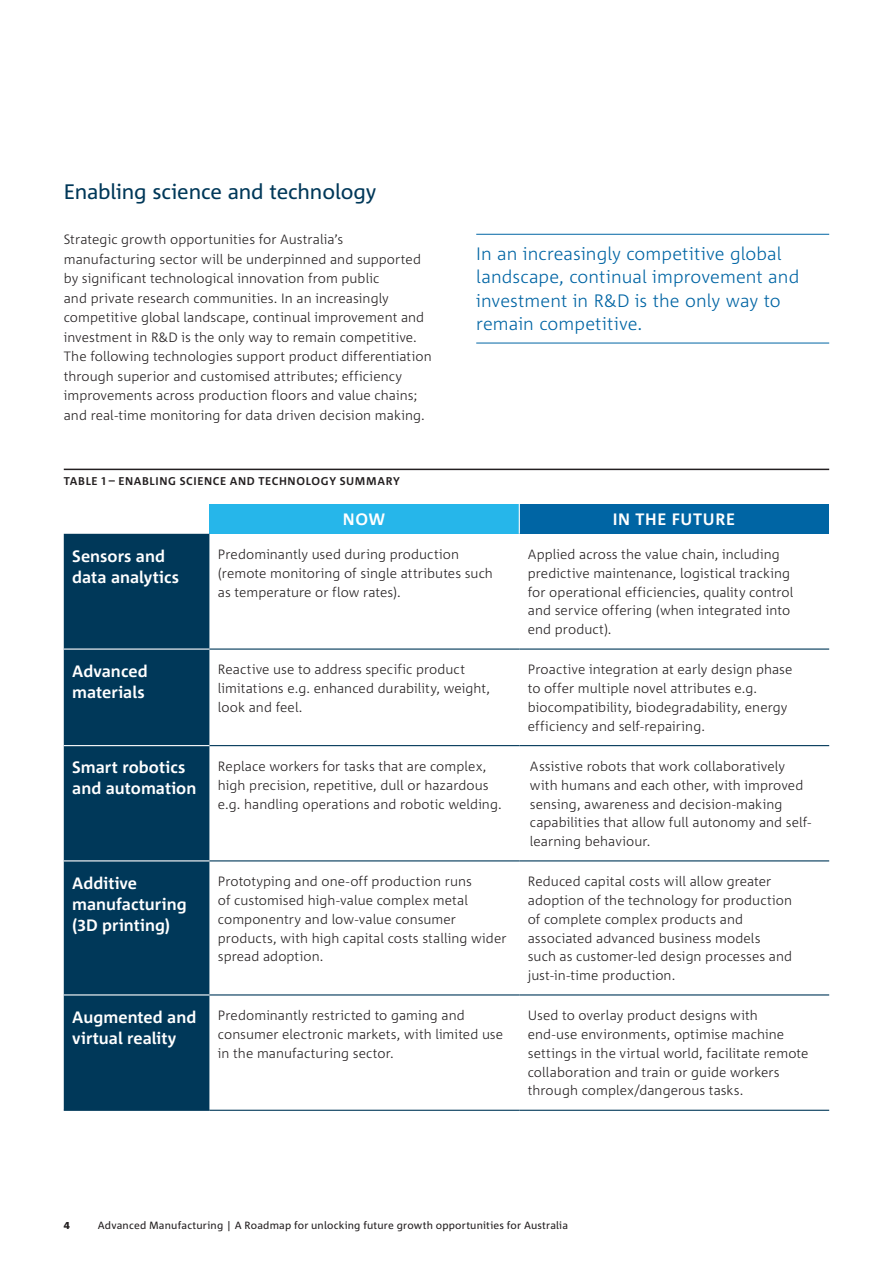
<style>
.page{position:relative;width:893px;height:1263px;background:#fff}
.page>*{position:absolute;margin:0;border:0;box-sizing:border-box;transform-origin:0 0}
.H2_Heading{font:21px "Corpid C1";letter-spacing:-.01em;color:#003859}
.PULL_QUOTE_-_Para_Ru{font:300 18px/23.2px "Corpid C1";letter-spacing:.005em;color:#0065a4}
.Table_text_-_light{font:700 16.5px/21px "Corpid C1";color:#fff}
.Table_header_row_-_L{font:700 16.5px "Corpid C1";letter-spacing:.04em;color:#fff}
.Table_text_-_light-2{font:300 13.5px/18.8px "Corpid C1";letter-spacing:.005em;color:#231f20}
.Body_Copy{font:300 13.5px/19.5px "Corpid C1";letter-spacing:.005em;color:#231f20}
.Table_Chart_heading{font:700 11.25px "Corpid C1";letter-spacing:.055em;color:#231f20}
.t1{font:10.5px "Corpid C1";letter-spacing:.015em;color:#231f20}
.t2{font:800 10.5px "Corpid C1";color:#231f20}
</style>
<div class="page">
<hr style="left:476px;top:234px;width:353px;height:1px;background:#0065a4">
<hr style="left:476px;top:343px;width:353px;height:1px;background:#0065a4">
<svg style="left:64px;top:533px;width:765px;height:577px"></svg>
<div style="left:209px;top:504px;width:310px;height:30px;background:#26b6ea"></div>
<div style="left:519px;top:504px;width:310px;height:30px;background:#0065a4"></div>
<div style="left:64px;top:534px;width:145px;height:576px;background:#003859"></div>
<hr style="left:209px;top:648px;width:310px;height:2px;background:#003859">
<hr style="left:519px;top:648px;width:310px;height:2px;background:#003859">
<hr style="left:209px;top:745px;width:310px;height:1px;background:#003859">
<hr style="left:519px;top:745px;width:310px;height:1px;background:#003859">
<hr style="left:209px;top:860px;width:310px;height:1px;background:#003859">
<hr style="left:519px;top:860px;width:310px;height:1px;background:#003859">
<hr style="left:209px;top:994px;width:310px;height:1px;background:#003859">
<hr style="left:519px;top:994px;width:310px;height:1px;background:#003859">
<hr style="left:209px;top:1110px;width:310px;height:1px;background:#003859">
<hr style="left:519px;top:1110px;width:310px;height:1px;background:#003859">
<hr style="left:64px;top:1110px;width:145px;height:1px;background:#003859">
<hr style="left:64px;top:648px;width:145px;height:2px;background:#fff">
<hr style="left:64px;top:745px;width:145px;height:1px;background:#fff">
<hr style="left:64px;top:860px;width:145px;height:1px;background:#fff">
<hr style="left:64px;top:994px;width:145px;height:1px;background:#fff">
<hr style="left:519px;top:504px;width:1px;height:30px;background:#fff">
<hr style="left:64px;top:469px;width:765px;height:1px;background:#231f20">
<h2 class="H2_Heading" style="left:64px;top:179px;width:314px">Enabling science and technology</h2>
<p class="Body_Copy" style="left:64px;top:230px;width:369px">Strategic growth opportunities for Australia’s manufacturing sector will be underpinned and supported by significant technological innovation from public<br>and private research communities. In an increasingly competitive global landscape, continual improvement and investment in R&amp;D is the only way to remain competitive.<br>The following technologies support product differentiation through superior and customised attributes; efficiency improvements across production floors and value chains; and real-time monitoring for data driven decision making.</p>
<p class="Table_Chart_heading" style="left:64px;top:474px;width:338px">TABLE 1 – ENABLING SCIENCE AND TECHNOLOGY SUMMARY</p>
<p class="PULL_QUOTE_-_Para_Ru" style="left:476px;top:242px;width:325px">In an increasingly competitive global landscape, continual improvement and investment in R&amp;D is the only way to remain competitive.</p>
<p class="Table_header_row_-_L" style="left:343px;top:509px;width:44px">NOW</p>
<p class="Table_header_row_-_L" style="left:613px;top:509px;width:124px">IN THE FUTURE</p>
<p class="Table_text_-_light" style="left:72px;top:545px;width:108px">Sensors and data analytics</p>
<p class="Table_text_-_light-2" style="left:218px;top:545px;width:277px">Predominantly used during production (remote monitoring of single attributes such as temperature or flow rates).</p>
<p class="Table_text_-_light-2" style="left:528px;top:545px;width:267px">Applied across the value chain, including predictive maintenance, logistical tracking for operational efficiencies, quality control and service offering (when integrated into end product).</p>
<p class="Table_text_-_light" style="left:72px;top:660px;width:77px">Advanced materials</p>
<p class="Table_text_-_light-2" style="left:218px;top:660px;width:274px">Reactive use to address specific product limitations e.g. enhanced durability, weight, look and feel.</p>
<p class="Table_text_-_light-2" style="left:528px;top:660px;width:266px">Proactive integration at early design phase to offer multiple novel attributes e.g. biocompatibility, biodegradability, energy efficiency and self‑repairing.</p>
<p class="Table_text_-_light" style="left:72px;top:757px;width:126px">Smart robotics and automation</p>
<p class="Table_text_-_light-2" style="left:218px;top:756px;width:285px">Replace workers for tasks that are complex, high precision, repetitive, dull or hazardous e.g. handling operations and robotic welding.</p>
<p class="Table_text_-_light-2" style="left:530px;top:756px;width:283px">Assistive robots that work collaboratively with humans and each other, with improved sensing, awareness and decision-making capabilities that allow full autonomy and self&shy;learning behaviour.</p>
<p class="Table_text_-_light" style="left:72px;top:872px;width:116px">Additive manufacturing (3D printing)</p>
<p class="Table_text_-_light-2" style="left:218px;top:872px;width:290px">Prototyping and one-off production runs<br>of customised high-value complex metal componentry and low-value consumer products, with high capital costs stalling wider spread adoption.</p>
<p class="Table_text_-_light-2" style="left:528px;top:872px;width:266px">Reduced capital costs will allow greater adoption of the technology for production of complete complex products and associated advanced business models such as customer‑led design processes and just‑in‑time production.</p>
<p class="Table_text_-_light" style="left:72px;top:1006px;width:126px">Augmented and virtual reality</p>
<p class="Table_text_-_light-2" style="left:218px;top:1006px;width:287px">Predominantly restricted to gaming and consumer electronic markets, with limited use in the manufacturing sector.</p>
<p class="Table_text_-_light-2" style="left:528px;top:1006px;width:282px">Used to overlay product designs with end-use environments, optimise machine settings in the virtual world, facilitate remote collaboration and train or guide workers through complex/dangerous tasks.</p>
<p class="t2" style="left:64px;top:1218px;width:8px">4</p>
<p class="t1" style="left:98px;top:1218px;width:472px">Advanced Manufacturing | A Roadmap for unlocking future growth opportunities for Australia</p>
</div>
